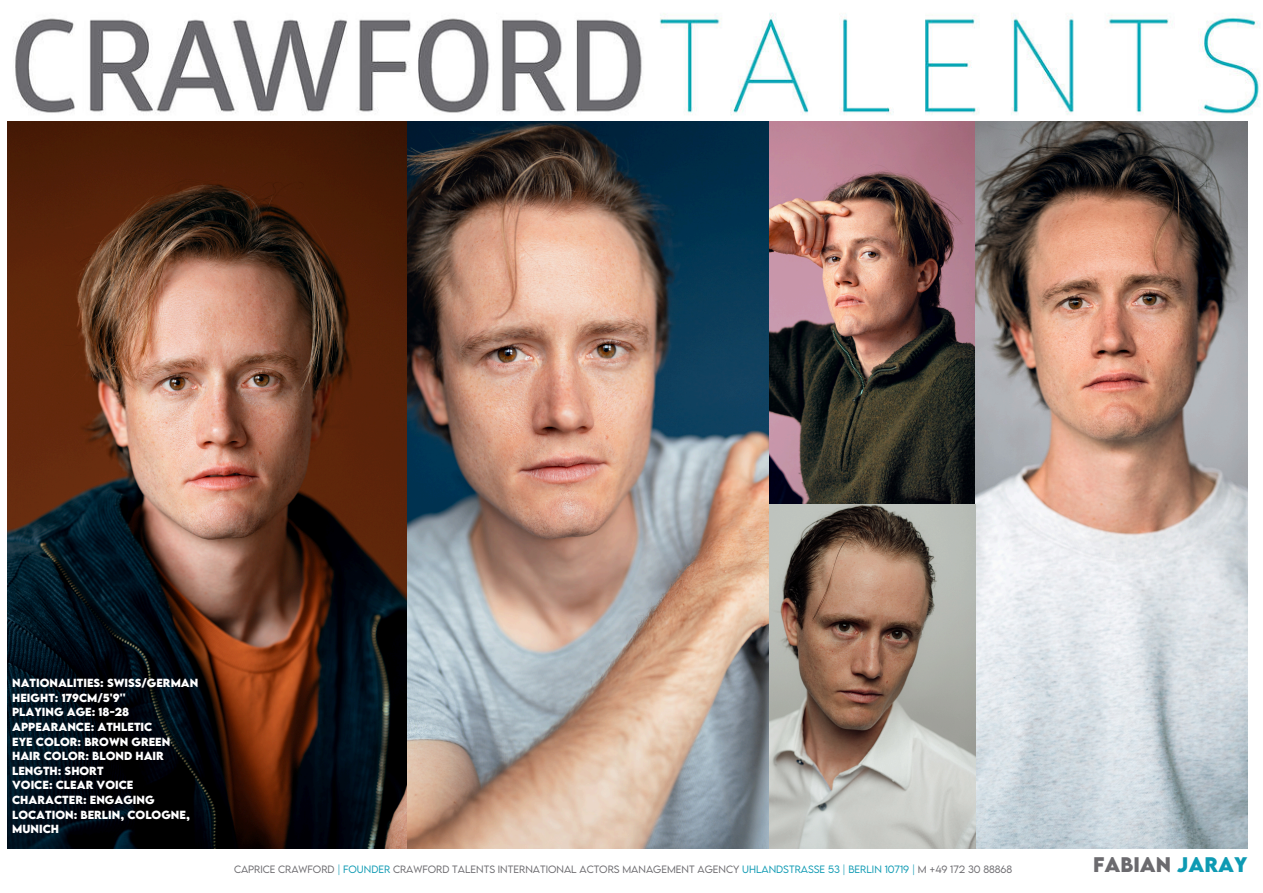
<style>
.page{position:relative;width:1263px;height:893px;background:#fff}
.page>*{position:absolute;margin:0;border:0;box-sizing:border-box;transform-origin:0 0}
.t1{font:700 18.75px "LEMONMILK";color:#6b6a6e}
.t2{font:700 10.43px/14.6px "LEMONMILK";letter-spacing:.125em;color:#fff}
.t3{font:300 9.45px "LEMONMILK";letter-spacing:.115em;color:#6b6a6e}
.s1{color:#0e9ab3}
</style>
<div class="page">
<img style="left:15px;top:13px;width:1245px;height:102px">
<img style="left:8px;top:122px;width:429px;height:727px">
<img style="left:407px;top:122px;width:363px;height:726px">
<img style="left:770px;top:122px;width:205px;height:383px">
<img style="left:975px;top:122px;width:272px;height:727px">
<img style="left:770px;top:505px;width:205px;height:343px">
<p class="t2" style="left:12px;top:675px;width:186px">NATIONALITIES: SWISS/GERMAN<br>HEIGHT: 179CM/5'9''<br>PLAYING AGE: 18-28<br>APPEARANCE: ATHLETIC<br>EYE COLOR: BROWN GREEN<br>HAIR COLOR: BLOND HAIR<br>LENGTH: SHORT<br>VOICE: CLEAR VOICE<br>CHARACTER: ENGAGING<br>LOCATION: BERLIN, COLOGNE,<br>MUNICH</p>
<p class="t3" style="left:234px;top:863px;width:780px">CAPRICE CRAWFORD <span class="s1">| FOUNDER</span> CRAWFORD TALENTS INTERNATIONAL ACTORS MANAGEM ENT AGENCY <span class="s1">UHLANDSTRASSE 53 | BERLIN 10719 |</span> M +49 172 30 88868</p>
<h1 class="t1" style="left:1093px;top:851px;width:156px">FABIAN <span class="s1">JARAY</span></h1>
</div>
